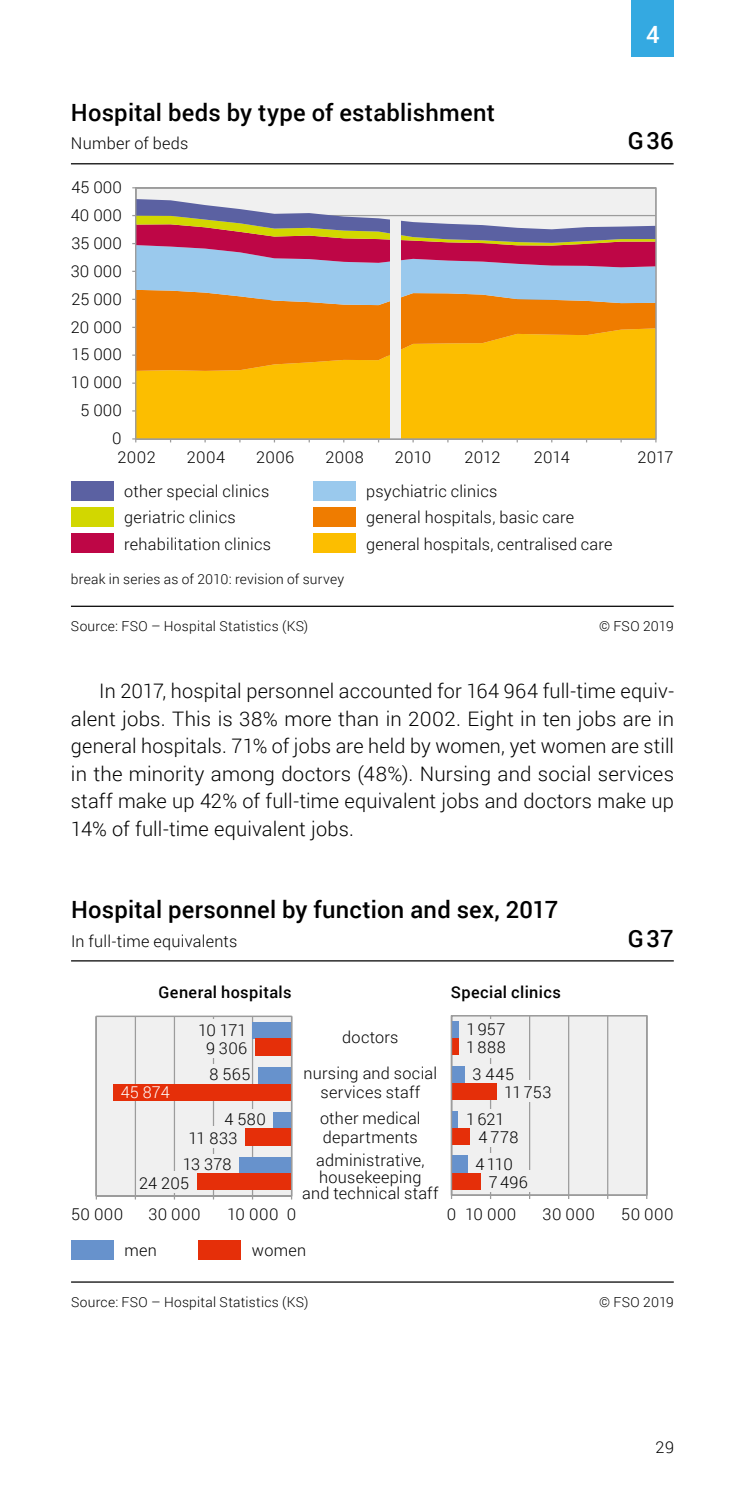
<style>
.page{position:relative;width:745px;height:1489px;background:#fff}
.page>*{position:absolute;margin:0;border:0;box-sizing:border-box;transform-origin:0 0}
.t1{font:500 23.75px "Roboto";letter-spacing:.01em;color:#000}
.t2{font:500 23.75px "Roboto";color:#fff}
.Grundtext_Einzug{font:300 20px/27.5px "Roboto";letter-spacing:.005em;color:#000;text-align:justify}
.t3{font:300 16.25px/35.8px "Roboto";letter-spacing:.015em;color:#000;text-align:center}
.t4{font:500 16.25px "Roboto";letter-spacing:.025em;color:#000}
.t5{font:300 16.25px "Roboto";color:#fff}
.t6{font:300 13.75px "Roboto";letter-spacing:.02em;color:#000}
</style>
<div class="page">
<div style="left:631px;top:0;width:42px;height:57px;background:#34a9e1"></div>
<hr style="left:71px;top:163px;width:602px;height:1px;background:#000">
<hr style="left:71px;top:605px;width:602px;height:2px;background:#000">
<svg style="left:132px;top:187px;width:524px;height:253px"></svg>
<hr style="left:136px;top:187px;width:519px;height:1px;background:#9c9c9c">
<div style="left:136px;top:371px;width:518px;height:67px;background:#fcbe00"></div>
<svg style="left:132px;top:199px;width:522px;height:172px;background:#ca9468"></svg>
<div style="left:312px;top:533px;width:43px;height:19px;background:#fcbe00"></div>
<div style="left:312px;top:507px;width:43px;height:19px;background:#ef7c00"></div>
<div style="left:312px;top:481px;width:43px;height:19px;background:#9ac9ed"></div>
<div style="left:71px;top:533px;width:42px;height:19px;background:#be0646"></div>
<div style="left:71px;top:507px;width:42px;height:19px;background:#d2d700"></div>
<div style="left:71px;top:481px;width:42px;height:19px;background:#5b61a2"></div>
<div style="left:390px;top:217px;width:10px;height:222px;background:#f0f0f0"></div>
<hr style="left:136px;top:438px;width:519px;height:1px;background:#9c9c9c">
<hr style="left:135px;top:188px;width:1px;height:251px;background:#9c9c9c">
<hr style="left:654px;top:188px;width:2px;height:251px;background:#9c9c9c">
<hr style="left:71px;top:1281px;width:602px;height:1px;background:#000">
<hr style="left:71px;top:960px;width:602px;height:1px;background:#000">
<svg style="left:95px;top:1015px;width:197px;height:185px"></svg>
<hr style="left:96px;top:1016px;width:1px;height:179px;background:#9c9c9c">
<hr style="left:96px;top:1195px;width:195px;height:1px;background:#9c9c9c">
<div style="left:204px;top:1036px;width:45px;height:21px;background:#f0f0f0"></div>
<div style="left:187px;top:1126px;width:53px;height:21px;background:#f0f0f0"></div>
<div style="left:140px;top:1171px;width:53px;height:21px;background:#f0f0f0"></div>
<div style="left:196px;top:1019px;width:54px;height:21px;background:#f0f0f0"></div>
<div style="left:207px;top:1064px;width:43px;height:21px;background:#f0f0f0"></div>
<div style="left:223px;top:1109px;width:44px;height:21px;background:#f0f0f0"></div>
<div style="left:181px;top:1154px;width:53px;height:21px;background:#f0f0f0"></div>
<svg style="left:450px;top:1015px;width:197px;height:184px"></svg>
<hr style="left:645px;top:1015px;width:2px;height:180px;background:#9c9c9c">
<div style="left:472px;top:1035px;width:44px;height:22px;background:#f0f0f0"></div>
<div style="left:506px;top:1080px;width:53px;height:22px;background:#f0f0f0"></div>
<div style="left:474px;top:1125px;width:45px;height:21px;background:#f0f0f0"></div>
<div style="left:487px;top:1170px;width:44px;height:21px;background:#f0f0f0"></div>
<div style="left:472px;top:1019px;width:44px;height:21px;background:#f0f0f0"></div>
<div style="left:478px;top:1063px;width:44px;height:22px;background:#f0f0f0"></div>
<div style="left:465px;top:1108px;width:44px;height:22px;background:#f0f0f0"></div>
<div style="left:473px;top:1153px;width:45px;height:22px;background:#f0f0f0"></div>
<div style="left:251px;top:1021px;width:40px;height:17px;background:#6792cc"></div>
<div style="left:258px;top:1066px;width:33px;height:17px;background:#6792cc"></div>
<div style="left:273px;top:1111px;width:18px;height:17px;background:#6792cc"></div>
<div style="left:239px;top:1156px;width:52px;height:17px;background:#6792cc"></div>
<div style="left:71px;top:1239px;width:42px;height:20px;background:#6792cc"></div>
<div style="left:451px;top:1021px;width:8px;height:17px;background:#6792cc"></div>
<div style="left:451px;top:1066px;width:13px;height:17px;background:#6792cc"></div>
<div style="left:451px;top:1111px;width:6px;height:16px;background:#6792cc"></div>
<div style="left:451px;top:1155px;width:16px;height:17px;background:#6792cc"></div>
<div style="left:255px;top:1038px;width:36px;height:17px;background:#e52f09"></div>
<div style="left:112px;top:1083px;width:179px;height:17px;background:#e52f09"></div>
<div style="left:245px;top:1128px;width:46px;height:17px;background:#e52f09"></div>
<div style="left:197px;top:1173px;width:94px;height:17px;background:#e52f09"></div>
<div style="left:198px;top:1239px;width:43px;height:20px;background:#e52f09"></div>
<svg style="left:452px;top:1038px;width:6px;height:16px"></svg>
<div style="left:451px;top:1083px;width:46px;height:16px;background:#e52f09"></div>
<div style="left:451px;top:1127px;width:19px;height:17px;background:#e52f09"></div>
<div style="left:451px;top:1172px;width:29px;height:17px;background:#e52f09"></div>
<hr style="left:291px;top:1016px;width:1px;height:179px;background:#9c9c9c">
<hr style="left:450px;top:1015px;width:2px;height:180px;background:#9c9c9c">
<h1 class="t2" style="left:645px;top:17px;width:15px">4</h1>
<p class="t1" style="left:71px;top:96px;width:425px">Hospital beds by type of establishment</p>
<p class="t3" style="left:71px;top:125px;width:119px">Number of beds</p>
<p class="t3" style="left:71px;top:169px;width:52px">45 000</p>
<p class="t3" style="left:71px;top:196px;width:52px">40 000</p>
<p class="t3" style="left:71px;top:225px;width:52px">35 000</p>
<p class="t3" style="left:71px;top:253px;width:52px">30 000</p>
<p class="t3" style="left:71px;top:280px;width:52px">25 000</p>
<p class="t3" style="left:71px;top:308px;width:52px">20 000</p>
<p class="t3" style="left:71px;top:336px;width:52px">15 000</p>
<p class="t3" style="left:71px;top:364px;width:52px">10 000</p>
<p class="t3" style="left:80px;top:392px;width:43px">5 000</p>
<p class="t3" style="left:112px;top:420px;width:11px">0</p>
<p class="t3" style="left:117px;top:439px;width:40px">2002</p>
<p class="t3" style="left:187px;top:439px;width:40px">2004</p>
<p class="t3" style="left:256px;top:439px;width:40px">2006</p>
<p class="t3" style="left:325px;top:439px;width:40px">2008</p>
<p class="t3" style="left:394px;top:439px;width:38px">2010</p>
<p class="t3" style="left:464px;top:439px;width:37px">2012</p>
<p class="t3" style="left:533px;top:439px;width:38px">2014</p>
<p class="t3" style="left:124px;top:473px;width:146px">other special clinics</p>
<p class="t3" style="left:366px;top:473px;width:133px">psychiatric clinics</p>
<p class="t3" style="left:124px;top:499px;width:113px">geriatric clinics</p>
<p class="t3" style="left:366px;top:499px;width:209px">general hospitals, basic care</p>
<p class="t3" style="left:124px;top:525px;width:148px">rehabilitation clinics</p>
<p class="t3" style="left:366px;top:525px;width:247px">general hospitals, centralised care</p>
<p class="t6" style="left:71px;top:569px;width:274px">break in series as of 2010: revision of survey</p>
<p class="t1" style="left:627px;top:124px;width:47px">G36</p>
<p class="t3" style="left:637px;top:439px;width:38px">2017</p>
<p class="t6" style="left:71px;top:616px;width:239px">Source: FSO – Hospital Statistics (KS)</p>
<p class="t6" style="left:598px;top:616px;width:76px">© FSO 2019</p>
<p class="Grundtext_Einzug" style="left:71px;top:676px;width:604px;text-indent:28px">In 2017, hospital personnel accounted for 164 964 full-time equiv&shy;alent jobs. This is 38% more than in 2002. Eight in ten jobs are in general hospitals. 71% of jobs are held by women, yet women are still in the minority among doctors (48%). Nursing and social services staff make up 42% of full-time equivalent jobs and doctors make up 14% of full-time equivalent jobs.</p>
<p class="t1" style="left:71px;top:892px;width:488px">Hospital personnel by function and sex, 2017</p>
<p class="t3" style="left:71px;top:922px;width:168px">In full-time equivalents</p>
<p class="t4" style="left:158px;top:980px;width:134px">General hospitals</p>
<p class="t4" style="left:450px;top:980px;width:111px">Special clinics</p>
<p class="t5" style="left:121px;top:1080px;width:50px">45 874</p>
<p class="t3" style="left:198px;top:1011px;width:50px">10 171</p>
<p class="t3" style="left:209px;top:1056px;width:42px">8 565</p>
<p class="t3" style="left:224px;top:1101px;width:43px">4 580</p>
<p class="t3" style="left:183px;top:1145px;width:50px">13 378</p>
<p class="t3" style="left:206px;top:1029px;width:43px">9 306</p>
<p class="t3" style="left:188px;top:1119px;width:51px">11 833</p>
<p class="t3" style="left:139px;top:1164px;width:51px">24 205</p>
<p class="t3" style="left:303px;top:1019px;width:135px">doctors<br>nursing and social</p>
<p class="t3" style="left:320px;top:1077px;width:102px;line-height:26.5px;text-align:left">services staff other medical</p>
<p class="t3" style="left:316px;top:1124px;width:110px;line-height:23.8px">departments administrative,</p>
<p class="t3" style="left:302px;top:1168px;width:138px;line-height:16.2px">housekeeping<br>and technical staff</p>
<p class="t3" style="left:71px;top:1195px;width:54px">50 000</p>
<p class="t3" style="left:148px;top:1195px;width:54px">30 000</p>
<p class="t3" style="left:227px;top:1195px;width:71px">10 000 0</p>
<p class="t3" style="left:466px;top:1010px;width:41px">1 957</p>
<p class="t3" style="left:472px;top:1055px;width:43px">3 445</p>
<p class="t3" style="left:466px;top:1100px;width:40px">1 621</p>
<p class="t3" style="left:475px;top:1145px;width:39px">4 110</p>
<p class="t3" style="left:466px;top:1029px;width:41px">1 888</p>
<p class="t3" style="left:504px;top:1073px;width:49px">11 753</p>
<p class="t3" style="left:478px;top:1118px;width:42px">4 778</p>
<p class="t3" style="left:488px;top:1163px;width:40px">7 496</p>
<p class="t3" style="left:446px;top:1195px;width:71px">0 10 000</p>
<p class="t3" style="left:542px;top:1195px;width:54px">30 000</p>
<p class="t3" style="left:124px;top:1231px;width:34px">men</p>
<p class="t3" style="left:252px;top:1231px;width:56px">women</p>
<p class="t1" style="left:627px;top:921px;width:47px">G37</p>
<p class="t3" style="left:620px;top:1195px;width:54px">50 000</p>
<p class="t6" style="left:71px;top:1292px;width:239px">Source: FSO – Hospital Statistics (KS)</p>
<p class="t6" style="left:598px;top:1292px;width:76px">© FSO 2019</p>
<p class="t3" style="left:655px;top:1428px;width:20px">29</p>
</div>
